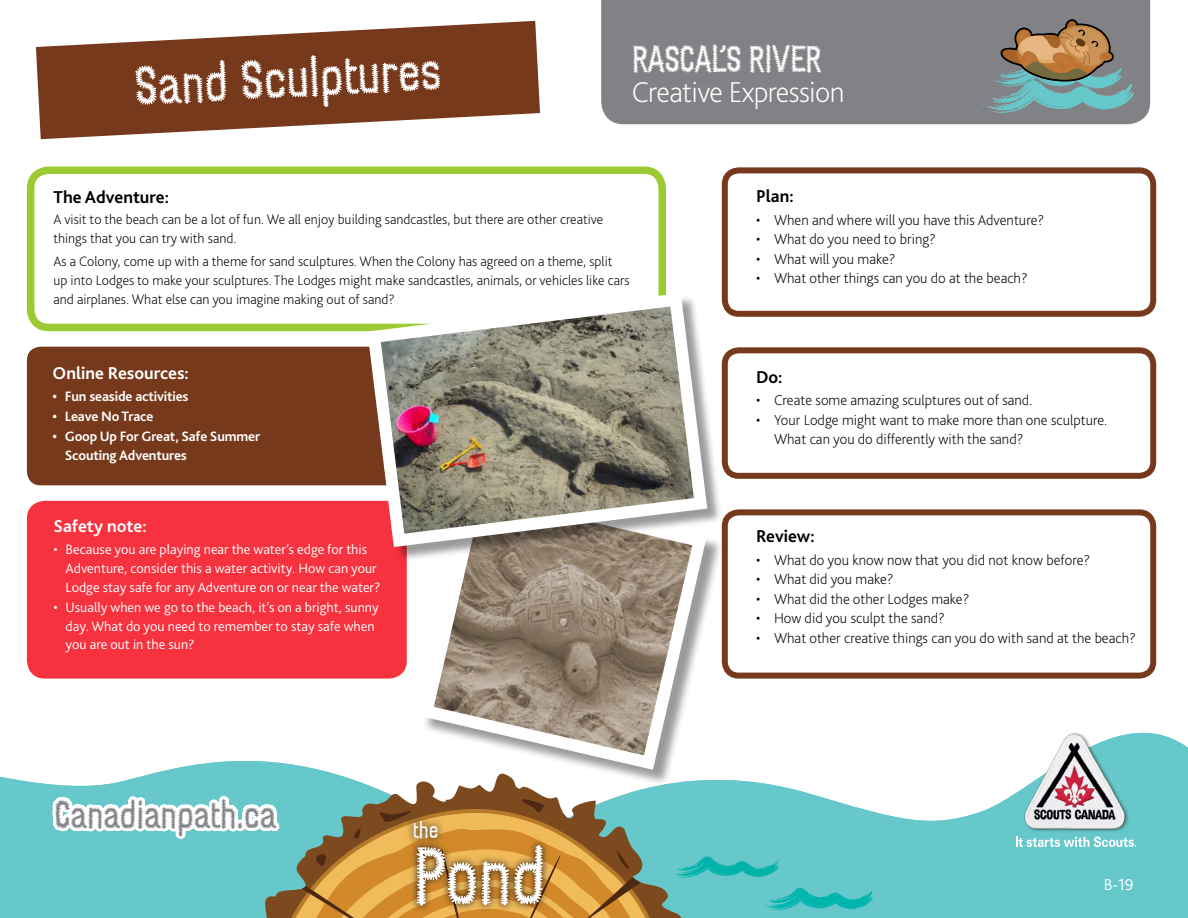
<style>
.page{position:relative;width:1188px;height:918px;background:#fff}
.page>*{position:absolute;margin:0;border:0;box-sizing:border-box;transform-origin:0 0}
.t1{font:79.35px "Conference Call BH Line Two";color:#fff}
.t2{font:55.5px "Conference Call BH Line Two";color:#fff}
.t3{font:39px "Conference Call BH Line Two";color:#808285}
.t4{font:37.5px "Conference Call BH Line Two";letter-spacing:-.02em;color:#fff}
.t5{font:200 30px "Bliss 2";letter-spacing:-.02em;color:#fff}
.t6{font:23.7px "Conference Call BH Line Two";color:#fff}
.t7{font:700 18px "Bliss 2";color:#000}
.t8{font:700 18px "Bliss 2";color:#fff}
.t9{font:300 16.5px "Bliss 2";color:#fff}
.t10{font:200 15px/19.5px "Bliss 2";color:#000}
.t11{font:200 14.25px/18.8px "Bliss 2";color:#000}
.t12{font:300 14.25px/18.8px "Bliss 2";color:#fff}
.t13{font:700 14.25px/19.5px "Bliss 2";letter-spacing:-.01em;color:#fff}
</style>
<div class="page">
<div style="left:601px;top:0;width:549px;height:124px;background:#808285"></div>
<svg style="left:701px;top:732px;width:487px;height:186px;fill:#66c8cb"></svg>
<svg style="left:36px;top:21px;width:504px;height:118px;fill:#76391b"></svg>
<svg style="left:765px;top:888px;width:108px;height:22px;background:#38bfbd"></svg>
<img style="left:744px;top:859px;width:35px;height:14px">
<img style="left:701px;top:855px;width:5px;height:11px">
<div style="left:27px;top:501px;width:380px;height:178px;background:#f7323f;border-radius:18px"></div>
<div style="left:27px;top:167px;width:639px;height:164px;border:8px solid #9bca33;border-radius:18px"></div>
<svg style="left:658px;top:786px;width:43px;height:132px;background:#61c6c8"></svg>
<svg style="left:658px;top:811px;width:17px;height:107px;background:#69b4af"></svg>
<svg style="left:0;top:761px;width:658px;height:157px;background:#9ab195"></svg>
<div style="left:722px;top:167px;width:434px;height:150px;border:6px solid #76391b;border-radius:14px"></div>
<div style="left:722px;top:347px;width:434px;height:132px;border:6px solid #76391b;border-radius:14px"></div>
<div style="left:722px;top:509px;width:434px;height:170px;border:6px solid #76391b;border-radius:14px"></div>
<img style="left:1014px;top:732px;width:121px;height:111px">
<svg style="left:1016px;top:837px;width:118px;height:10px"></svg>
<div style="left:27px;top:347px;width:380px;height:138px;background:#76391b;border-radius:14px"></div>
<svg style="left:995px;top:19px;width:127px;height:70px;background:#958166"></svg>
<img style="left:998px;top:71px;width:111px;height:5px">
<img style="left:1019px;top:80px;width:78px;height:28px">
<img style="left:1015px;top:91px;width:21px;height:11px">
<img style="left:993px;top:80px;width:47px;height:5px">
<img style="left:1034px;top:61px;width:47px;height:8px">
<div style="left:422px;top:485px;width:301px;height:301px;background:#000;opacity:.4"></div>
<svg style="left:412px;top:562px;width:302px;height:215px"></svg>
<div style="left:370px;top:295px;width:353px;height:267px;background:#000;opacity:.4"></div>
<svg style="left:361px;top:286px;width:353px;height:268px"></svg>
<h2 class="t2" style="left:133px;top:51px;width:308px;rotate:-3deg">Sand Sculptures</h2>
<h3 class="t4" style="left:632px;top:35px;width:192px">RASCAL’S RIVER</h3>
<h3 class="t5" style="left:632px;top:74px;width:214px">Creative Expression</h3>
<p class="t7" style="left:53px;top:185px;width:117px">The Adventure:</p>
<p class="t11" style="left:53px;top:210px;width:551px">A visit to the beach can be a lot of fun. We all enjoy building sandcastles, but there are other creative things that you can try with sand.</p>
<p class="t11" style="left:53px;top:252px;width:578px">As a Colony, come up with a theme for sand sculptures. When the Colony has agreed on a theme, split up into Lodges to make your sculptures. The Lodges might make sandcastles, animals, or vehicles like cars and airplanes. What else can you imagine making out of sand?</p>
<p class="t8" style="left:53px;top:362px;width:138px">Online Resources:</p>
<p class="t13" style="left:53px;top:386px;width:138px">• Fun seaside activities</p>
<p class="t13" style="left:53px;top:406px;width:103px">• Leave No Trace</p>
<p class="t13" style="left:65px;top:426px;width:197px;text-indent:-12px">• Goop Up For Great, Safe Summer<br>Scouting Adventures</p>
<p class="t8" style="left:53px;top:515px;width:95px">Safety note:</p>
<p class="t12" style="left:66px;top:540px;width:317px;text-indent:-12px">• Because you are playing near the water’s edge for this<br>Adventure, consider this a water activity. How can your<br>Lodge stay safe for any Adventure on or near the water?</p>
<p class="t12" style="left:66px;top:597px;width:315px;text-indent:-12px">• Usually when we go to the beach, it’s on a bright, sunny day. What do you need to remember to stay safe when you are out in the sun?</p>
<h3 class="t3" style="left:54px;top:789px;width:224px">Canadianpath.ca</h3>
<h3 class="t6" style="left:413px;top:815px;width:27px">the</h3>
<h1 class="t1" style="left:413px;top:825px;width:134px">Pond</h1>
<p class="t7" style="left:756px;top:185px;width:39px">Plan:</p>
<p class="t10" style="left:756px;top:210px;width:290px">• When and where will you have this Adventure?</p>
<p class="t10" style="left:756px;top:229px;width:181px">• What do you need to bring?</p>
<p class="t10" style="left:756px;top:249px;width:141px">• What will you make?</p>
<p class="t10" style="left:756px;top:268px;width:273px">• What other things can you do at the beach?</p>
<p class="t7" style="left:756px;top:365px;width:28px">Do:</p>
<p class="t10" style="left:756px;top:390px;width:278px">• Create some amazing sculptures out of sand.</p>
<p class="t10" style="left:774px;top:410px;width:335px;text-indent:-18px">• Your Lodge might want to make more than one sculpture.<br>What can you do differently with the sand?</p>
<p class="t7" style="left:756px;top:525px;width:60px">Review:</p>
<p class="t10" style="left:756px;top:550px;width:336px">• What do you know now that you did not know before?</p>
<p class="t10" style="left:756px;top:569px;width:139px">• What did you make?</p>
<p class="t10" style="left:756px;top:589px;width:215px">• What did the other Lodges make?</p>
<p class="t10" style="left:756px;top:608px;width:190px">• How did you sculpt the sand?</p>
<p class="t10" style="left:756px;top:628px;width:381px">• What other creative things can you do with sand at the beach?</p>
<p class="t9" style="left:1104px;top:874px;width:31px">B-19</p>
</div>
